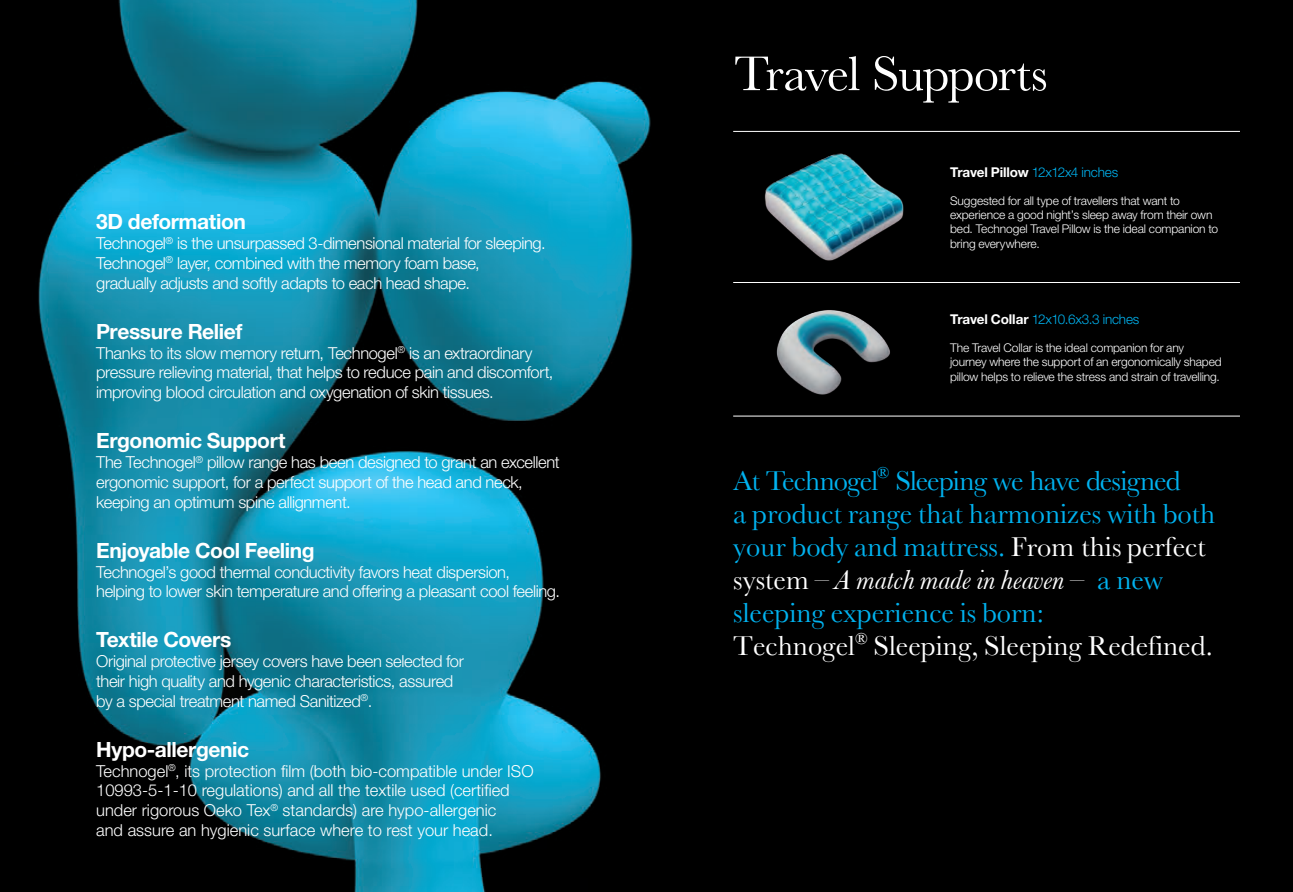
<style>
.page{position:relative;width:1293px;height:892px;background:#fff}
.page>*{position:absolute;margin:0;border:0;box-sizing:border-box;transform-origin:0 0}
.t1{font:50.55px "Baskerville";letter-spacing:-.025em;color:#fff}
.t2{font:28.5px/33px "Baskerville";color:#00b2ef}
.t3{font:700 21px "Helvetica Neue";letter-spacing:-.02em;color:#fff}
.t4{font:300 16.5px/19.8px "Helvetica Neue";letter-spacing:-.02em;color:#fff}
.t5{font:300 16.5px/19.8px "Helvetica Neue";color:#fff}
.t6{font:300 13.5px "Helvetica Neue";letter-spacing:-.015em;color:#00b2ef}
.t7{font:300 12px/14.4px "Helvetica Neue";letter-spacing:-.01em;color:#fff}
.s1{font-weight:700;color:#fff}
.s2{color:#fff}
.s3{font-style:italic;color:#fff}
</style>
<div class="page">
<div style="left:689px;top:0;width:603px;height:891px;background:#000"></div>
<img style="left:0;top:0;width:689px;height:891px">
<hr style="left:733px;top:282px;width:506px;height:1px;background:#fff">
<hr style="left:733px;top:131px;width:506px;height:1px;background:#fff">
<hr style="left:733px;top:415px;width:506px;height:1px;background:#fff">
<img style="left:760px;top:150px;width:145px;height:113px">
<img style="left:775px;top:301px;width:115px;height:96px">
<p class="t3" style="left:96px;top:209px;width:151px">3D deformation</p>
<p class="t4" style="left:96px;top:233px;width:451px">Technogel<sup>®</sup> is the unsurpassed 3-dimensional material for sleeping.<br>Technogel<sup>®</sup> layer, combined with the memory foam base,<br>gradually adjusts and softly adapts to each head shape.</p>
<p class="t3" style="left:96px;top:318px;width:148px">Pressure Relief</p>
<p class="t4" style="left:96px;top:342px;width:458px">Thanks to its slow memory return, Technogel<sup>®</sup> is an extraordinary pressure relieving material, that helps to reduce pain and discomfort, improving blood circulation and oxygenation of skin tissues.</p>
<p class="t3" style="left:96px;top:427px;width:191px">Ergonomic Support</p>
<p class="t4" style="left:96px;top:451px;width:465px">The Technogel<sup>®</sup> pillow range has been designed to grant an excellent ergonomic support, for a perfect support of the head and neck, keeping an optimum spine allignment.</p>
<p class="t3" style="left:96px;top:537px;width:220px">Enjoyable Cool Feeling</p>
<p class="t4" style="left:96px;top:561px;width:465px">Technogel’s good thermal conductivity favors heat dispersion, helping to lower skin temperature and offering a pleasant cool feeling.</p>
<p class="t3" style="left:96px;top:626px;width:137px">Textile Covers</p>
<p class="t4" style="left:96px;top:650px;width:369px">Original protective jersey covers have been selected for their high quality and hygenic characteristics, assured by a special treatment named Sanitized<sup>®</sup>.</p>
<p class="t3" style="left:96px;top:736px;width:154px">Hypo-allergenic</p>
<p class="t5" style="left:96px;top:760px;width:439px">Technogel<sup>®</sup>, its protection film (both bio-compatible under ISO 10993-5-1-10 regulations) and all the textile used (certified under rigorous Oeko Tex<sup>®</sup> standards) are hypo-allergenic<br>and assure an hygienic surface where to rest your head.</p>
<h1 class="t1" style="left:733px;top:44px;width:315px">Travel Supports</h1>
<p class="t6" style="left:949px;top:163px;width:169px"><span class="s1">Travel Pillow</span> 12x12x4 inches</p>
<p class="t7" style="left:949px;top:193px;width:269px">Suggested for all type of travellers that want to experience a good night’s sleep away from their own bed. Technogel Travel Pillow is the ideal companion to bring everywhere.</p>
<p class="t6" style="left:949px;top:310px;width:191px"><span class="s1">Travel Collar</span> 12x10.6x3.3 inches</p>
<p class="t7" style="left:949px;top:340px;width:273px">The Travel Collar is the ideal companion for any journey where the support of an ergonomically shaped pillow helps to relieve the stress and strain of travelling.</p>
<h2 class="t2" style="left:733px;top:463px;width:483px">At Technogel<sup>®</sup> Sleeping we have designed<br>a product range that harmonizes with both your body and mattress. <span class="s2">From this perfect system –</span> <span class="s3">A match made in heaven</span> <span class="s2">–</span> a new sleeping experience is born:<br><span class="s2">Technogel</span><sup>®</sup> <span class="s2">Sleeping, Sleeping Redefined.</span></h2>
</div>
